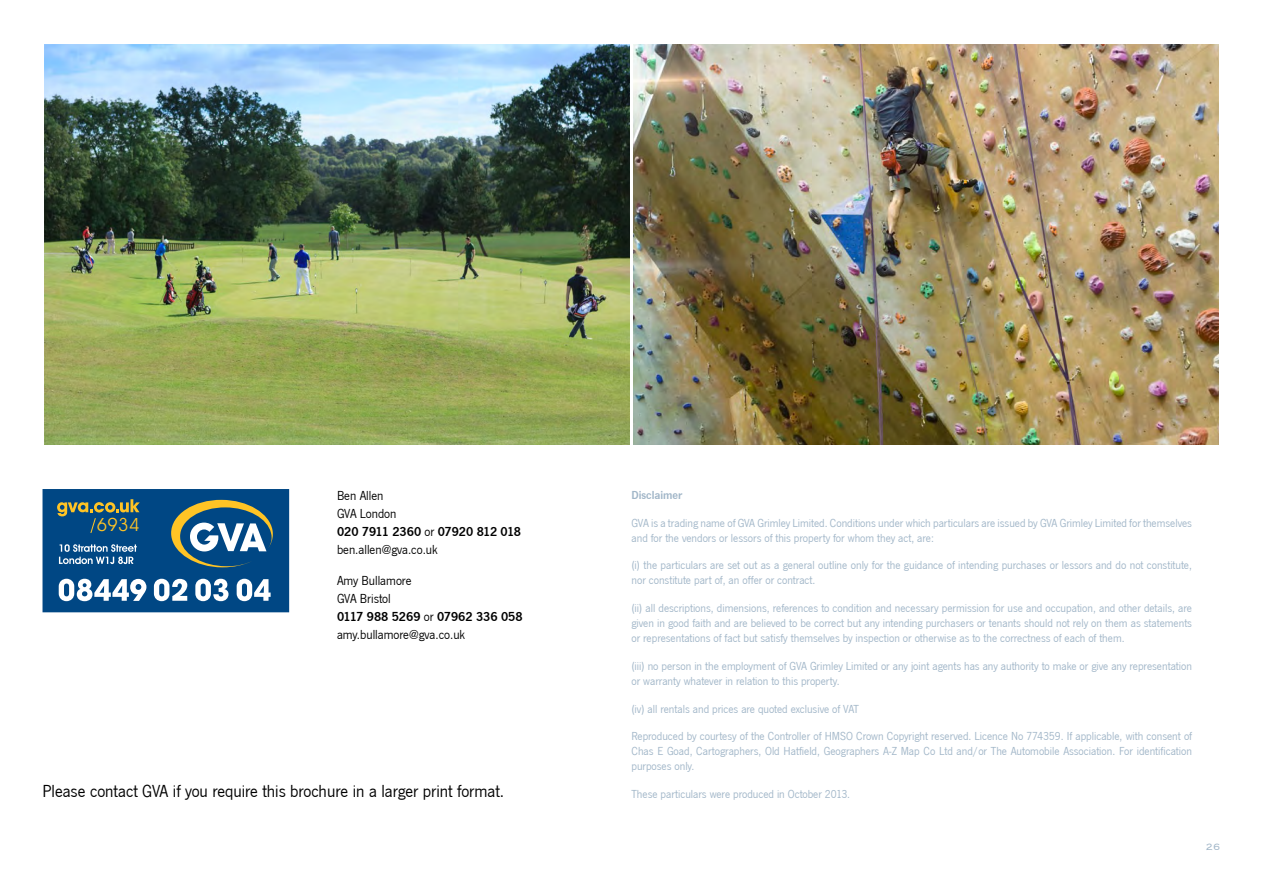
<style>
.page{position:relative;width:1263px;height:893px;background:#fff}
.page>*{position:absolute;margin:0;border:0;box-sizing:border-box;transform-origin:0 0}
.t1{font:18.3px "Avant Garde IT Cby BT";color:#ffc425}
.t2{font:18px "News Got T";color:#000}
.t3{font:13.5px/18px "News Got T";color:#000}
.t4{font:12px/15px "News Got T";color:#a1b6c8}
.t5{font:600 12px "News Got T";color:#a1b6c8}
.t6{font:300 12px "Copperplate";color:#a1b6c8}
.s1{font-weight:600}
</style>
<div class="page">
<svg style="left:43px;top:489px;width:246px;height:123px;background:#30668f"></svg>
<img style="left:46px;top:46px;width:582px;height:397px">
<div style="left:43px;top:43px;width:588px;height:403px;border:2px solid #fff"></div>
<img style="left:634px;top:46px;width:583px;height:397px">
<div style="left:631px;top:43px;width:589px;height:403px;border:2px solid #fff"></div>
<h1 class="t1" style="left:97px;top:513px;width:44px">6934</h1>
<p class="t3" style="left:337px;top:487px;width:185px">Ben Allen<br>GVA London<br><span class="s1">020 7911 2360</span> or <span class="s1">07920 812 018 </span>ben.allen@gva.co.uk</p>
<p class="t3" style="left:337px;top:571px;width:187px">Amy Bullamore<br>GVA Bristol<br><span class="s1">0117 988 5269</span> or <span class="s1">07962 336 058 </span>amy.bullamore@gva.co.uk</p>
<h2 class="t2" style="left:43px;top:781px;width:463px">Please contact GVA if you require this brochure in a larger print format.</h2>
<p class="t5" style="left:631px;top:488px;width:52px">Disclaimer</p>
<p class="t4" style="left:631px;top:515px;width:562px">GVA is a trading name of GVA Grimley Limited. Conditions under which particulars are issued by GVA Grimley Limited for themselves and for the vendors or lessors of this property for whom they act, are:</p>
<p class="t4" style="left:631px;top:558px;width:562px">(i) the particulars are set out as a general outline only for the guidance of intending purchases or lessors and do not constitute, nor constitute part of, an offer or contract.</p>
<p class="t4" style="left:631px;top:601px;width:562px;text-align:justify">(ii) all descriptions, dimensions, references to condition and necessary permission for use and occupation, and other details, are given in good faith and are believed to be correct but any intending purchasers or tenants should not rely on them as statements or representations of fact but satisfy themselves by inspection or otherwise as to the correctness of each of them.</p>
<p class="t4" style="left:631px;top:659px;width:562px">(iii) no person in the employment of GVA Grimley Limited or any joint agents has any authority to make or give any representation or warranty whatever in relation to this property.</p>
<p class="t4" style="left:631px;top:701px;width:229px">(iv) all rentals and prices are quoted exclusive of VAT</p>
<p class="t4" style="left:631px;top:729px;width:562px;text-align:justify">Reproduced by courtesy of the Controller of HMSO Crown Copyright reserved. Licence No 774359. If applicable, with consent of Chas E Goad, Cartographers, Old Hatfield, Geographers A-Z Map Co Ltd and/or The Automobile Association. For identification purposes only.</p>
<p class="t4" style="left:631px;top:787px;width:220px">These particulars were produced in October 2013.</p>
<p class="t6" style="left:1206px;top:839px;width:16px">26</p>
</div>
